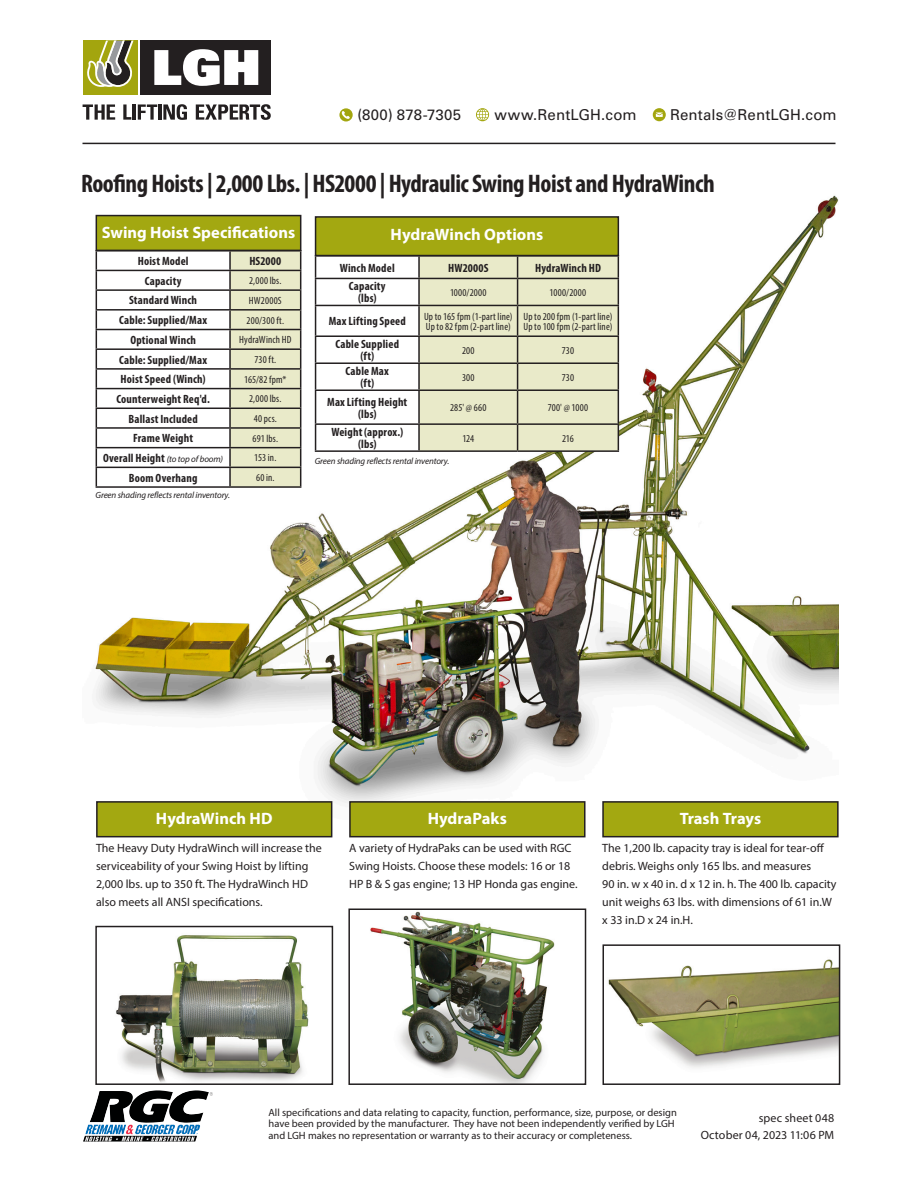
<style>
.page{position:relative;width:918px;height:1188px;background:#fff}
.page>*{position:absolute;margin:0;border:0;box-sizing:border-box;transform-origin:0 0}
.PAGE_HEADER-LEFT{font:700 condensed 25.5px "Myriad Pro";letter-spacing:-.015em;color:#231f20}
.TABLE_HEADER{font:700 16.5px "Myriad Pro";color:#fff}
.LGH_CONTACT_INFO{font:15px "Univers LT Std";letter-spacing:.01em;color:#231f20}
.IMAGE_CAPTION{font:12px/18px "Myriad Pro";color:#231f20}
.TABLE-BODY_BOLD{font:700 condensed 12px "Myriad Pro";letter-spacing:.015em;color:#231f20}
.t1{font:10.5px/11.2px "Myriad Pro";color:#231f20}
.TABLE-BODY_REG{font:condensed 10.5px/10.5px "Myriad Pro";letter-spacing:.015em;color:#231f20}
.LEGAL_COPY{font:italic 9px "Myriad Pro";letter-spacing:-.015em;color:#231f20}
.s1{font-weight:400;font-style:italic;font-stretch:normal;font-size:9px}
</style>
<div class="page">
<img style="left:95px;top:195px;width:744px;height:624px">
<div style="left:141px;top:41px;width:130px;height:54px;background:#231f20"></div>
<svg style="left:154px;top:49px;width:104px;height:37px"></svg>
<div style="left:83px;top:41px;width:55px;height:54px;background:#a3a50e"></div>
<svg style="left:87px;top:41px;width:47px;height:46px"></svg>
<svg style="left:83px;top:104px;width:32px;height:16px"></svg>
<svg style="left:123px;top:104px;width:8px;height:16px"></svg>
<hr style="left:133px;top:104px;width:3px;height:16px;background:#231f20">
<svg style="left:138px;top:104px;width:19px;height:16px"></svg>
<hr style="left:158px;top:104px;width:4px;height:16px;background:#231f20">
<svg style="left:163px;top:104px;width:24px;height:16px"></svg>
<svg style="left:196px;top:104px;width:75px;height:16px"></svg>
<hr style="left:82px;top:143px;width:754px;height:1px;background:#231f20">
<svg style="left:339px;top:108px;width:14px;height:13px"></svg>
<svg style="left:342px;top:111px;width:8px;height:8px"></svg>
<svg style="left:476px;top:108px;width:13px;height:13px"></svg>
<svg style="left:653px;top:108px;width:13px;height:13px"></svg>
<img style="left:116px;top:935px;width:193px;height:147px">
<div style="left:95px;top:926px;width:238px;height:159px;border:2px solid #231f20"></div>
<img style="left:370px;top:912px;width:185px;height:170px">
<div style="left:348px;top:909px;width:238px;height:176px;border:2px solid #231f20"></div>
<img style="left:608px;top:959px;width:229px;height:109px">
<div style="left:603px;top:944px;width:237px;height:141px;border:2px solid #231f20"></div>
<img style="left:128px;top:1090px;width:81px;height:33px">
<svg style="left:96px;top:251px;width:205px;height:235px"></svg>
<hr style="left:96px;top:486px;width:134px;height:2px;background:#231f20">
<hr style="left:230px;top:486px;width:71px;height:2px;background:#231f20">
<div style="left:96px;top:216px;width:205px;height:34px;background:#a3a811"></div>
<div style="left:96px;top:215px;width:205px;height:36px;border:2px solid #231f20"></div>
<svg style="left:315px;top:256px;width:304px;height:194px"></svg>
<hr style="left:315px;top:450px;width:104px;height:2px;background:#231f20">
<hr style="left:419px;top:450px;width:99px;height:2px;background:#231f20">
<hr style="left:518px;top:450px;width:101px;height:2px;background:#231f20">
<div style="left:316px;top:217px;width:302px;height:39px;background:#a3a811"></div>
<div style="left:315px;top:216px;width:304px;height:40px;border:2px solid #231f20"></div>
<div style="left:97px;top:802px;width:235px;height:35px;background:#a3a811"></div>
<div style="left:96px;top:801px;width:236px;height:36px;border:2px solid #231f20"></div>
<div style="left:350px;top:802px;width:235px;height:35px;background:#a3a811"></div>
<div style="left:349px;top:801px;width:237px;height:36px;border:2px solid #231f20"></div>
<div style="left:603px;top:802px;width:235px;height:35px;background:#a3a811"></div>
<div style="left:602px;top:801px;width:237px;height:36px;border:2px solid #231f20"></div>
<p class="LGH_CONTACT_INFO" style="left:357px;top:106px;width:105px">(800) 878-7305</p>
<p class="LGH_CONTACT_INFO" style="left:495px;top:106px;width:144px">www.RentLGH.com</p>
<p class="LGH_CONTACT_INFO" style="left:670px;top:106px;width:168px">Rentals@RentLGH.com</p>
<p class="PAGE_HEADER-LEFT" style="left:81px;top:167px;width:635px">Roofing Hoists | 2,000 Lbs. | HS2000 | Hydraulic Swing Hoist and HydraWinch</p>
<p class="TABLE_HEADER" style="left:102px;top:222px;width:195px">Swing Hoist Specifications</p>
<p class="TABLE-BODY_BOLD" style="left:138px;top:254px;width:52px">Hoist Model</p>
<p class="TABLE-BODY_BOLD" style="left:249px;top:254px;width:33px">HS2000</p>
<p class="TABLE-BODY_BOLD" style="left:145px;top:273px;width:38px">Capacity</p>
<p class="TABLE-BODY_REG" style="left:249px;top:275px;width:34px">2,000 lbs.</p>
<p class="TABLE-BODY_BOLD" style="left:129px;top:293px;width:69px">Standard Winch</p>
<p class="TABLE-BODY_REG" style="left:249px;top:295px;width:34px">HW2000S</p>
<p class="TABLE-BODY_BOLD" style="left:119px;top:313px;width:89px">Cable: Supplied/Max</p>
<p class="TABLE-BODY_REG" style="left:247px;top:315px;width:39px">200/300 ft.</p>
<p class="TABLE-BODY_BOLD" style="left:130px;top:332px;width:67px">Optional Winch</p>
<p class="TABLE-BODY_REG" style="left:239px;top:334px;width:54px">HydraWinch HD</p>
<p class="TABLE-BODY_BOLD" style="left:119px;top:352px;width:89px">Cable: Supplied/Max</p>
<p class="TABLE-BODY_REG" style="left:254px;top:354px;width:23px">730 ft.</p>
<p class="TABLE-BODY_BOLD" style="left:121px;top:372px;width:87px">Hoist Speed (Winch)</p>
<p class="TABLE-BODY_REG" style="left:244px;top:374px;width:44px">165/82 fpm*</p>
<p class="TABLE-BODY_BOLD" style="left:116px;top:391px;width:95px">Counterweight Req'd.</p>
<p class="TABLE-BODY_REG" style="left:249px;top:394px;width:34px">2,000 lbs.</p>
<p class="TABLE-BODY_BOLD" style="left:128px;top:411px;width:71px">Ballast Included</p>
<p class="TABLE-BODY_REG" style="left:254px;top:413px;width:25px">40 pcs.</p>
<p class="TABLE-BODY_BOLD" style="left:133px;top:431px;width:61px">Frame Weight</p>
<p class="TABLE-BODY_REG" style="left:253px;top:433px;width:27px">691 lbs.</p>
<p class="TABLE-BODY_BOLD" style="left:103px;top:451px;width:122px">Overall Height <span class="s1">(to top of boom)</span></p>
<p class="TABLE-BODY_REG" style="left:254px;top:453px;width:24px">153 in.</p>
<p class="TABLE-BODY_BOLD" style="left:129px;top:470px;width:70px">Boom Overhang</p>
<p class="TABLE-BODY_REG" style="left:256px;top:472px;width:20px">60 in.</p>
<p class="LEGAL_COPY" style="left:96px;top:489px;width:136px">Green shading reflects rental inventory.</p>
<p class="TABLE_HEADER" style="left:391px;top:224px;width:154px">HydraWinch Options</p>
<p class="TABLE-BODY_BOLD" style="left:340px;top:260px;width:56px">Winch Model</p>
<p class="TABLE-BODY_BOLD" style="left:448px;top:260px;width:42px">HW2000S</p>
<p class="TABLE-BODY_BOLD" style="left:535px;top:260px;width:67px">HydraWinch HD</p>
<p class="TABLE-BODY_BOLD" style="left:349px;top:279px;width:38px">Capacity</p>
<p class="TABLE-BODY_BOLD" style="left:358px;top:291px;width:20px">(lbs)</p>
<p class="TABLE-BODY_REG" style="left:450px;top:287px;width:38px">1000/2000</p>
<p class="TABLE-BODY_REG" style="left:550px;top:287px;width:38px">1000/2000</p>
<p class="TABLE-BODY_BOLD" style="left:329px;top:314px;width:79px">Max Lifting Speed</p>
<p class="TABLE-BODY_REG" style="left:424px;top:311px;width:90px">Up to 165 fpm (1-part line)<br>Up to 82 fpm (2-part line)</p>
<p class="TABLE-BODY_REG" style="left:523px;top:311px;width:90px">Up to 200 fpm (1-part line)<br>Up to 100 fpm (2-part line)</p>
<p class="TABLE-BODY_BOLD" style="left:336px;top:337px;width:65px">Cable Supplied</p>
<p class="TABLE-BODY_BOLD" style="left:360px;top:349px;width:15px">(ft)</p>
<p class="TABLE-BODY_REG" style="left:462px;top:345px;width:14px">200</p>
<p class="TABLE-BODY_REG" style="left:562px;top:345px;width:14px">730</p>
<p class="TABLE-BODY_BOLD" style="left:346px;top:364px;width:45px">Cable Max</p>
<p class="TABLE-BODY_BOLD" style="left:360px;top:376px;width:15px">(ft)</p>
<p class="TABLE-BODY_BOLD" style="left:327px;top:394px;width:82px">Max Lifting Height</p>
<p class="TABLE-BODY_BOLD" style="left:358px;top:406px;width:20px">(lbs)</p>
<p class="TABLE-BODY_BOLD" style="left:331px;top:425px;width:73px">Weight (approx.)</p>
<p class="TABLE-BODY_BOLD" style="left:358px;top:437px;width:20px">(lbs)</p>
<p class="TABLE-BODY_REG" style="left:462px;top:372px;width:14px">300</p>
<p class="TABLE-BODY_REG" style="left:562px;top:372px;width:14px">730</p>
<p class="TABLE-BODY_REG" style="left:450px;top:402px;width:38px">285' @ 660</p>
<p class="TABLE-BODY_REG" style="left:548px;top:402px;width:42px">700' @ 1000</p>
<p class="TABLE-BODY_REG" style="left:462px;top:433px;width:13px">124</p>
<p class="TABLE-BODY_REG" style="left:562px;top:433px;width:13px">216</p>
<p class="LEGAL_COPY" style="left:315px;top:455px;width:136px">Green shading reflects rental inventory.</p>
<p class="TABLE_HEADER" style="left:156px;top:808px;width:118px">HydraWinch HD</p>
<p class="TABLE_HEADER" style="left:428px;top:808px;width:81px">HydraPaks</p>
<p class="TABLE_HEADER" style="left:680px;top:808px;width:83px">Trash Trays</p>
<p class="IMAGE_CAPTION" style="left:96px;top:839px;width:227px">The Heavy Duty HydraWinch will increase the serviceability of your Swing Hoist by lifting 2,000 lbs. up to 350 ft. The HydraWinch HD also meets all ANSI specifications.</p>
<p class="IMAGE_CAPTION" style="left:349px;top:839px;width:230px">A variety of HydraPaks can be used with RGC<br>Swing Hoists. Choose these models: 16 or 18<br>HP B &amp; S gas engine; 13 HP Honda gas engine.</p>
<p class="IMAGE_CAPTION" style="left:602px;top:839px;width:236px">The 1,200 lb. capacity tray is ideal for tear-off debris. Weighs only 165 lbs. and measures<br>90 in. w x 40 in. d x 12 in. h. The 400 lb. capacity unit weighs 63 lbs. with dimensions of 61 in.W x 33 in.D x 24 in.H.</p>
<p class="t1" style="left:269px;top:1107px;width:410px">All specifications and data relating to capacity, function, performance, size, purpose, or design have been provided by the manufacturer. They have not been independently verified by LGH and LGH makes no representation or warranty as to their accuracy or completeness.</p>
<p class="IMAGE_CAPTION" style="left:759px;top:1109px;width:77px">spec sheet 048</p>
<p class="IMAGE_CAPTION" style="left:701px;top:1126px;width:135px">October 04, 2023 11:06 PM</p>
</div>
